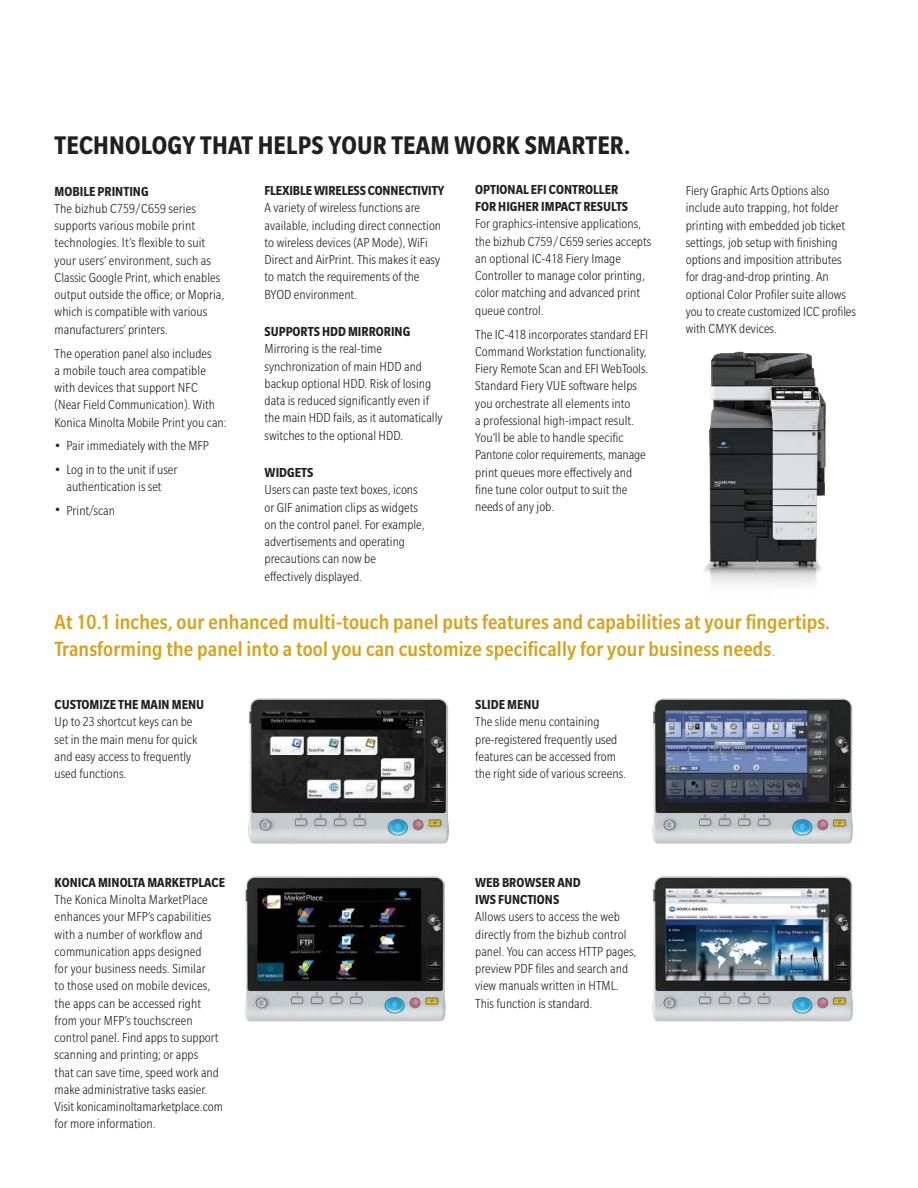
<style>
.page{position:relative;width:918px;height:1188px;background:#fff}
.page>*{position:absolute;margin:0;border:0;box-sizing:border-box;transform-origin:0 0}
.t1{font:700 condensed 27.75px "Slate Std";letter-spacing:.01em;color:#221f1f}
.t2{font:500 condensed 22.5px/27px "Slate Std";letter-spacing:.01em;color:#d6a31c}
.t3{font:300 condensed 14.25px/17.2px "Slate Std";color:#221f1f}
.t4{font:700 condensed 14.25px/17.2px "Slate Std";color:#221f1f}
.s1{font-size:18px}
.s2{font-weight:300}
</style>
<div class="page">
<img style="left:248px;top:698px;width:201px;height:146px">
<img style="left:245px;top:876px;width:201px;height:145px">
<img style="left:652px;top:698px;width:201px;height:146px">
<img style="left:652px;top:876px;width:201px;height:145px">
<img style="left:703px;top:351px;width:123px;height:234px">
<h1 class="t1" style="left:55px;top:134px;width:577px">TECHNOLOGY THAT HELPS YOUR TEAM WORK SMARTER.</h1>
<p class="t4" style="left:55px;top:183px;width:95px">MOBILE PRINTING</p>
<p class="t3" style="left:55px;top:200px;width:171px">The bizhub C759 / C659 series supports various mobile print technologies. It’s flexible to suit your users’ environment, such as<br>Classic Google Print, which enables output outside the office; or Mopria, which is compatible with various manufacturers’ printers.</p>
<p class="t3" style="left:55px;top:345px;width:174px">The operation panel also includes<br>a mobile touch area compatible with devices that support NFC (Near Field Communication). With Konica Minolta Mobile Print you can:</p>
<p class="t3" style="left:55px;top:438px;width:156px"><span class="s1">•</span> Pair immediately with the MFP</p>
<p class="t3" style="left:55px;top:462px;width:124px;line-height:16.8px;text-align:center"><span class="s1">•</span> Log in to the unit if user authentication is set</p>
<p class="t3" style="left:55px;top:502px;width:62px"><span class="s1">•</span> Print/scan</p>
<p class="t4" style="left:265px;top:183px;width:182px">FLEXIBLE WIRELESS CONNECTIVITY</p>
<p class="t3" style="left:265px;top:200px;width:178px">A variety of wireless functions are available, including direct connection to wireless devices (AP Mode), WiFi Direct and AirPrint. This makes it easy to match the requirements of the BYOD environment.</p>
<p class="t4" style="left:265px;top:324px;width:147px">SUPPORTS HDD MIRRORING</p>
<p class="t3" style="left:265px;top:341px;width:179px">Mirroring is the real-time synchronization of main HDD and backup optional HDD. Risk of losing data is reduced significantly even if the main HDD fails, as it automatically switches to the optional HDD.</p>
<p class="t4" style="left:265px;top:465px;width:50px">WIDGETS</p>
<p class="t3" style="left:265px;top:482px;width:162px">Users can paste text boxes, icons or GIF animation clips as widgets on the control panel. For example, advertisements and operating precautions can now be effectively displayed.</p>
<p class="t4" style="left:475px;top:181px;width:155px">OPTIONAL EFI CONTROLLER<br>FOR HIGHER IMPACT RESULTS</p>
<p class="t3" style="left:475px;top:216px;width:178px">For graphics-intensive applications, the bizhub C759 / C659 series accepts an optional IC-418 Fiery Image<br>Controller to manage color printing, color matching and advanced print queue control.</p>
<p class="t3" style="left:475px;top:326px;width:175px">The IC-418 incorporates standard EFI Command Workstation functionality, Fiery Remote Scan and EFI WebTools.<br>Standard Fiery VUE software helps you orchestrate all elements into<br>a professional high-impact result.<br>You’ll be able to handle specific Pantone color requirements, manage print queues more effectively and fine tune color output to suit the needs of any job.</p>
<p class="t3" style="left:686px;top:183px;width:172px">Fiery Graphic Arts Options also include auto trapping, hot folder printing with embedded job ticket settings, job setup with finishing options and imposition attributes for drag-and-drop printing. An optional Color Profiler suite allows you to create customized ICC profiles with CMYK devices.</p>
<h2 class="t2" style="left:55px;top:610px;width:777px">At 10.1 inches, our enhanced multi-touch panel puts features and capabilities at your fingertips.<br>Transforming the panel into a tool you can customize specifically for your business needs<span class="s2">.</span></h2>
<p class="t4" style="left:55px;top:697px;width:151px">CUSTOMIZE THE MAIN MENU</p>
<p class="t3" style="left:55px;top:714px;width:144px">Up to 23 shortcut keys can be set in the main menu for quick and easy access to frequently used functions.</p>
<p class="t4" style="left:55px;top:874px;width:172px">KONICA MINOLTA MARKETPLACE</p>
<p class="t3" style="left:55px;top:892px;width:170px">The Konica Minolta MarketPlace enhances your MFP’s capabilities with a number of workflow and communication apps designed<br>for your business needs. Similar<br>to those used on mobile devices, the apps can be accessed right from your MFP’s touchscreen control panel. Find apps to support scanning and printing; or apps<br>that can save time, speed work and make administrative tasks easier.<br>Visit konicaminoltamarketplace.com for more information.</p>
<p class="t4" style="left:475px;top:697px;width:66px">SLIDE MENU</p>
<p class="t3" style="left:475px;top:714px;width:152px">The slide menu containing pre-registered frequently used features can be accessed from the right side of various screens.</p>
<p class="t4" style="left:475px;top:874px;width:107px">WEB BROWSER AND<br>IWS FUNCTIONS</p>
<p class="t3" style="left:475px;top:909px;width:163px">Allows users to access the web directly from the bizhub control panel. You can access HTTP pages, preview PDF files and search and view manuals written in HTML.<br>This function is standard.</p>
</div>
